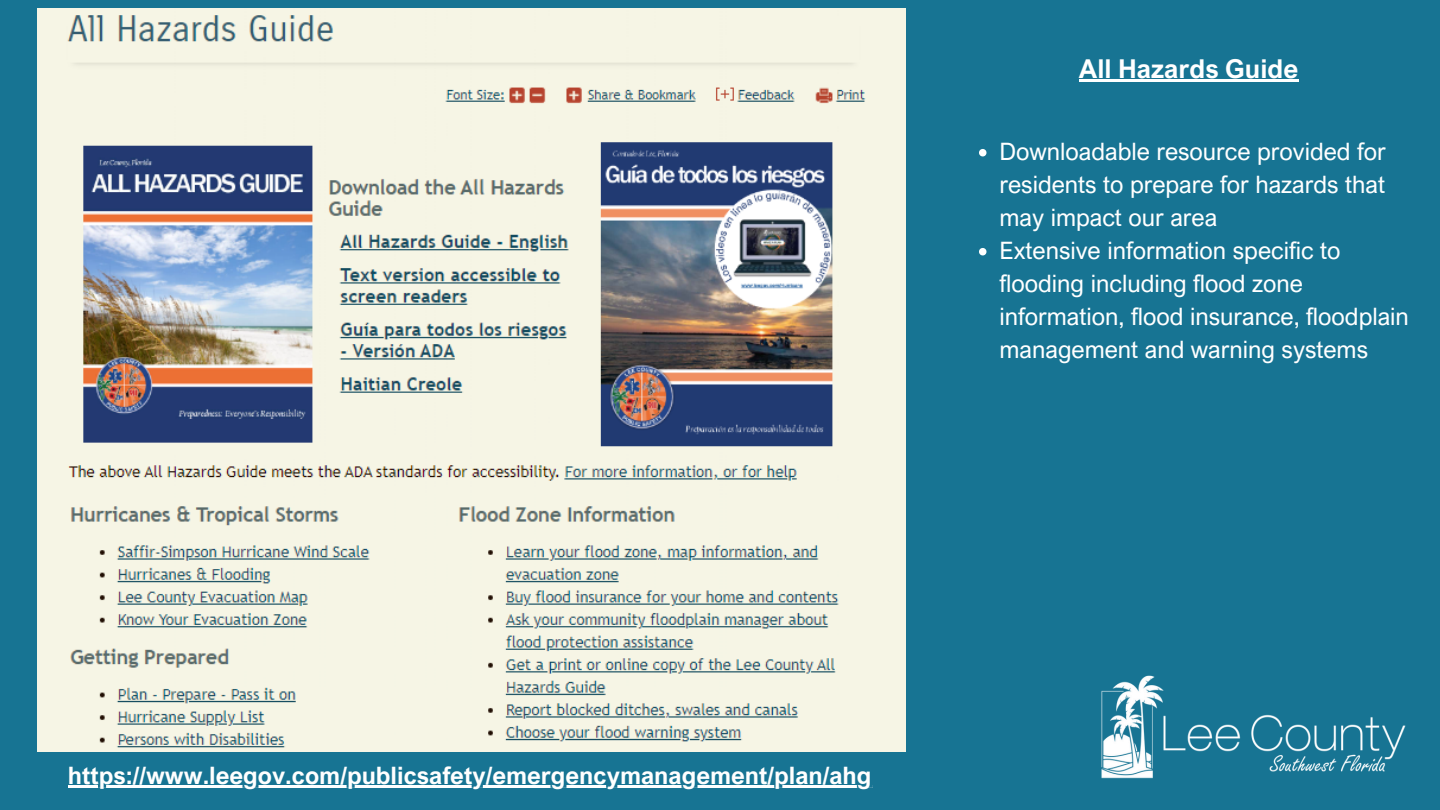
<style>
.page{position:relative;width:1440px;height:810px;background:#177493}
.page>*{position:absolute;margin:0;border:0;box-sizing:border-box;transform-origin:0 0}
.t1{font:700 26px "Arial Nova";color:#fff}
.t2{font:24px/33px "Arial Nova";color:#fff}
.t3{font:700 24px "Arial Nova";color:#fff}
</style>
<div class="page">
<img style="left:38px;top:487px;width:867px;height:264px">
<img style="left:38px;top:9px;width:867px;height:478px">
<img style="left:1101px;top:675px;width:305px;height:104px">
<hr style="left:1079px;top:79px;width:219px;height:3px;background:#fff">
<hr style="left:68px;top:785px;width:805px;height:2px;background:#fff">
<svg style="left:979px;top:149px;width:7px;height:7px"></svg>
<svg style="left:979px;top:248px;width:7px;height:7px"></svg>
<p class="t1" style="left:1079px;top:52px;width:221px">All Hazards Guide</p>
<p class="t2" style="left:1000px;top:135px;width:411px">Downloadable resource provided for residents to prepare for hazards that may impact our area<br>Extensive information specific to flooding including flood zone information, flood insurance, floodplain management and warning systems</p>
<p class="t3" style="left:68px;top:760px;width:805px">https://www.leegov.com/publicsafety/emergencymanagement/plan/ahg</p>
</div>
